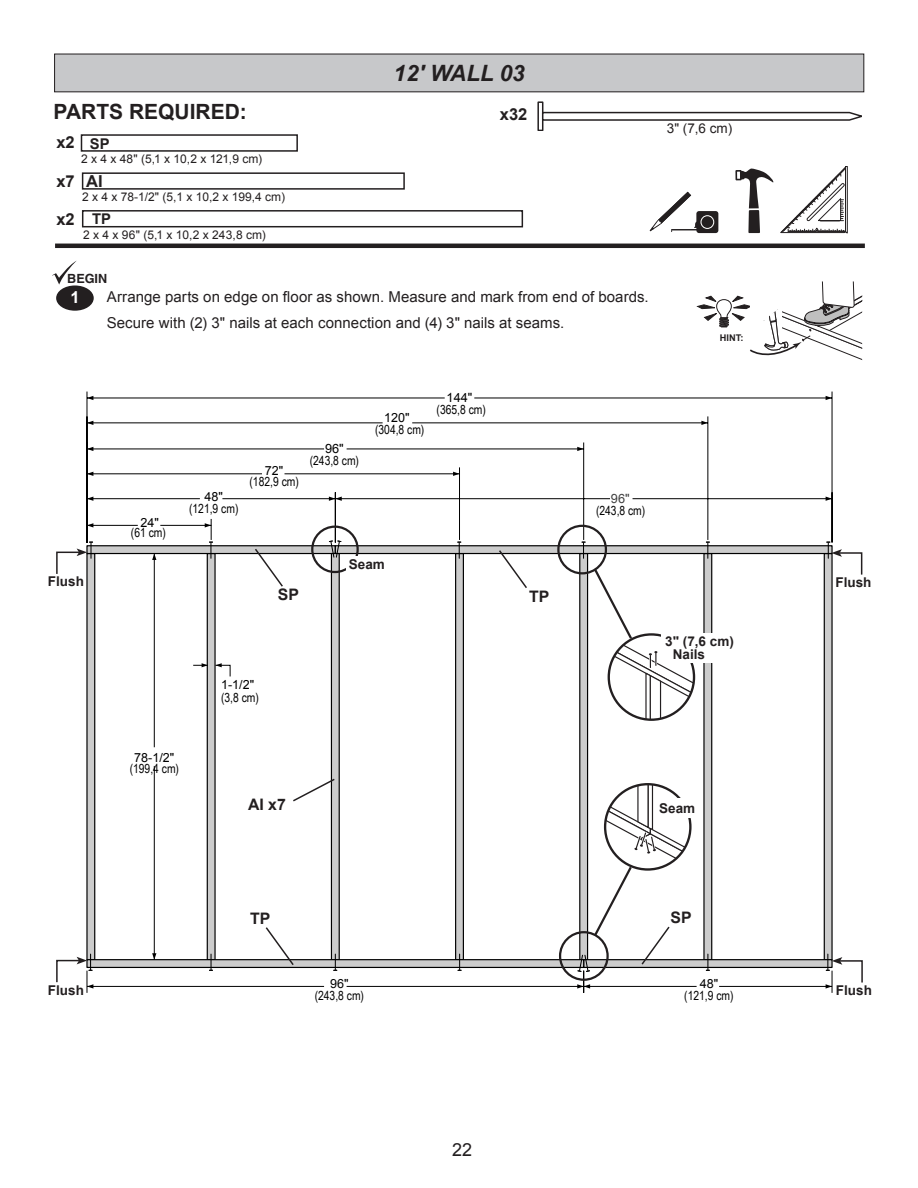
<style>
.page{position:relative;width:918px;height:1188px;background:#fff}
.page>*{position:absolute;margin:0;border:0;box-sizing:border-box;transform-origin:0 0}
.t1{font:italic 700 22.5px "Arial";color:#231f20}
.hhp_fig{font:700 21px "Arial";color:#231f20}
.t2{font:18px "Arial";color:#231f20}
.hhp_fig-2{font:700 16.5px "Arial";color:#231f20}
.t3{font:700 16.5px "Arial";color:#fff}
.hhp_fig-3{font:700 15.9px "Arial";color:#231f20}
.t4{font:15px "Arial";letter-spacing:.005em;color:#231f20}
.hhp_fig-4{font:700 14.85px "Arial";color:#231f20}
.t5{font:700 13.5px "Arial";color:#231f20}
.t6{font:13.5px "Arial";color:#231f20}
.t7{font:12.75px "Arial";color:#000}
.t8{font:12.75px "Arial";color:#404040}
.t9{font:12.6px/10.9px "Arial Narrow";color:#000;text-align:center}
.t10{font:12.6px "Arial";color:#000}
.t11{font:700 12.6px "Helvetica";color:#231f20}
.t12{font:12px "Arial";color:#231f20}
.t13{font:700 9.3px "Arial";color:#231f20}
.s1{font-family:"Arial"}
</style>
<div class="page">
<hr style="left:474px;top:398px;width:358px;height:1px;background:#000">
<hr style="left:87px;top:398px;width:358px;height:1px;background:#000">
<hr style="left:832px;top:392px;width:1px;height:151px;background:#000">
<hr style="left:87px;top:392px;width:1px;height:151px;background:#000">
<hr style="left:412px;top:422px;width:296px;height:1px;background:#000">
<hr style="left:87px;top:422px;width:296px;height:1px;background:#000">
<hr style="left:707px;top:416px;width:1px;height:124px;background:#000">
<hr style="left:347px;top:449px;width:237px;height:1px;background:#000">
<hr style="left:87px;top:449px;width:237px;height:1px;background:#000">
<hr style="left:583px;top:442px;width:1px;height:98px;background:#000">
<hr style="left:633px;top:498px;width:199px;height:1px;background:#000">
<hr style="left:335px;top:498px;width:275px;height:1px;background:#000">
<hr style="left:285px;top:473px;width:175px;height:1px;background:#000">
<hr style="left:87px;top:473px;width:175px;height:1px;background:#000">
<hr style="left:459px;top:467px;width:1px;height:73px;background:#000">
<hr style="left:222px;top:498px;width:113px;height:1px;background:#000">
<hr style="left:87px;top:498px;width:113px;height:1px;background:#000">
<hr style="left:335px;top:492px;width:1px;height:51px;background:#000">
<svg style="left:88px;top:472px;width:5px;height:4px"></svg>
<svg style="left:453px;top:472px;width:6px;height:4px"></svg>
<svg style="left:329px;top:497px;width:13px;height:4px"></svg>
<svg style="left:826px;top:497px;width:6px;height:4px"></svg>
<svg style="left:88px;top:447px;width:5px;height:4px"></svg>
<svg style="left:577px;top:447px;width:7px;height:4px"></svg>
<svg style="left:88px;top:421px;width:5px;height:4px"></svg>
<svg style="left:701px;top:421px;width:7px;height:4px"></svg>
<svg style="left:87px;top:396px;width:6px;height:4px"></svg>
<svg style="left:826px;top:396px;width:6px;height:4px"></svg>
<div style="left:55px;top:54px;width:809px;height:38px;background:#c7c8ca"></div>
<div style="left:54px;top:54px;width:810px;height:38px;border:1px solid #231f20"></div>
<hr style="left:55px;top:244px;width:810px;height:4px;background:#231f20">
<div style="left:537px;top:102px;width:6px;height:28px;border:2px solid #231f20"></div>
<svg style="left:541px;top:111px;width:321px;height:11px"></svg>
<svg style="left:735px;top:169px;width:38px;height:64px"></svg>
<svg style="left:649px;top:191px;width:69px;height:42px"></svg>
<svg style="left:781px;top:166px;width:67px;height:67px"></svg>
<div style="left:56px;top:285px;width:38px;height:26px;background:#231f20;border-radius:50%"></div>
<svg style="left:52px;top:260px;width:25px;height:25px"></svg>
<svg style="left:697px;top:281px;width:165px;height:79px"></svg>
<div style="left:82px;top:172px;width:323px;height:18px;border:2px solid #231f20"></div>
<div style="left:81px;top:134px;width:217px;height:18px;border:2px solid #231f20"></div>
<div style="left:82px;top:210px;width:441px;height:17px;border:2px solid #231f20"></div>
<svg style="left:56px;top:519px;width:807px;height:474px"></svg>
<div style="left:659px;top:798px;width:37px;height:20px;background:#fff"></div>
<div style="left:311px;top:526px;width:48px;height:47px;border:2px solid #231f20;border-radius:50%"></div>
<div style="left:347px;top:556px;width:40px;height:16px;background:#fff"></div>
<p class="t1" style="left:394px;top:58px;width:133px">12' WALL 03</p>
<p class="hhp_fig" style="left:54px;top:97px;width:195px">PARTS REQUIRED:</p>
<p class="hhp_fig-2" style="left:500px;top:103px;width:29px">x32</p>
<p class="hhp_fig-2" style="left:56px;top:131px;width:20px">x2</p>
<p class="hhp_fig-4" style="left:90px;top:133px;width:21px">SP</p>
<p class="t12" style="left:81px;top:151px;width:183px">2 x 4 x 48" (5,1 x 10,2 x 121,9 cm)</p>
<p class="hhp_fig-2" style="left:56px;top:170px;width:20px">x7</p>
<p class="hhp_fig-2" style="left:56px;top:208px;width:20px">x2</p>
<p class="hhp_fig-2" style="left:86px;top:170px;width:18px">AI</p>
<p class="t12" style="left:82px;top:189px;width:205px">2 x 4 x 78-1/2" (5,1 x 10,2 x 199,4 cm)</p>
<p class="hhp_fig-4" style="left:92px;top:209px;width:20px">TP</p>
<p class="t12" style="left:83px;top:227px;width:184px">2 x 4 x 96" (5,1 x 10,2 x 243,8 cm)</p>
<p class="t11" style="left:67px;top:271px;width:42px">BEGIN</p>
<p class="t3" style="left:71px;top:286px;width:11px">1</p>
<p class="t4" style="left:107px;top:287px;width:543px">Arrange parts on edge on floor as shown. Measure and mark from end of boards.</p>
<p class="t4" style="left:107px;top:313px;width:459px">Secure with (2) 3" nails at each connection and (4) 3" nails at seams.</p>
<p class="t6" style="left:667px;top:120px;width:67px">3" (7,6 cm)</p>
<p class="t13" style="left:720px;top:331px;width:25px">HINT:</p>
<p class="t10" style="left:140px;top:515px;width:20px">24"</p>
<p class="t9" style="left:131px;top:527px;width:36px">(61 cm)</p>
<p class="t10" style="left:205px;top:489px;width:20px">48"</p>
<p class="t9" style="left:189px;top:502px;width:51px">(121,9 cm)</p>
<p class="t10" style="left:265px;top:463px;width:20px">72"</p>
<p class="t9" style="left:250px;top:476px;width:51px">(182,9 cm)</p>
<p class="t7" style="left:325px;top:441px;width:20px">96"</p>
<p class="t9" style="left:310px;top:454px;width:51px">(243,8 cm)</p>
<p class="t10" style="left:384px;top:409px;width:27px">120"</p>
<p class="t9" style="left:375px;top:424px;width:51px">(304,8 cm)</p>
<p class="t7" style="left:447px;top:390px;width:27px">144"</p>
<p class="t9" style="left:437px;top:404px;width:51px">(365,8 cm)</p>
<p class="t5" style="left:349px;top:556px;width:38px">Seam</p>
<p class="t8" style="left:611px;top:490px;width:20px">96"</p>
<p class="t9" style="left:596px;top:504px;width:51px">(243,8 cm)</p>
<p class="t5" style="left:48px;top:573px;width:38px">Flush</p>
<p class="t5" style="left:836px;top:573px;width:38px">Flush</p>
<p class="hhp_fig-3" style="left:278px;top:584px;width:23px">SP</p>
<p class="hhp_fig-3" style="left:529px;top:586px;width:22px">TP</p>
<p class="t9" style="left:130px;top:751px;width:51px"><span class="s1">78-1/2" </span>(199,4 cm)</p>
<p class="t9" style="left:221px;top:677px;width:39px;line-height:13.8px;text-align:left"><span class="s1">1-1/2" </span>(3,8 cm)</p>
<p class="hhp_fig-3" style="left:248px;top:794px;width:39px">AI x7</p>
<p class="t5" style="left:665px;top:632px;width:70px">3" (7,6 cm)</p>
<p class="t5" style="left:673px;top:646px;width:34px">Nails</p>
<p class="t5" style="left:659px;top:799px;width:38px">Seam</p>
<p class="hhp_fig-3" style="left:250px;top:908px;width:22px">TP</p>
<p class="hhp_fig-3" style="left:671px;top:907px;width:23px">SP</p>
<p class="t10" style="left:330px;top:976px;width:20px">96"</p>
<p class="t10" style="left:700px;top:976px;width:20px">48"</p>
<p class="t9" style="left:315px;top:989px;width:51px">(243,8 cm)</p>
<p class="t9" style="left:684px;top:989px;width:51px">(121,9 cm)</p>
<p class="t5" style="left:48px;top:981px;width:38px">Flush</p>
<p class="t5" style="left:836px;top:981px;width:38px">Flush</p>
<p class="t2" style="left:452px;top:1138px;width:22px">22</p>
</div>
